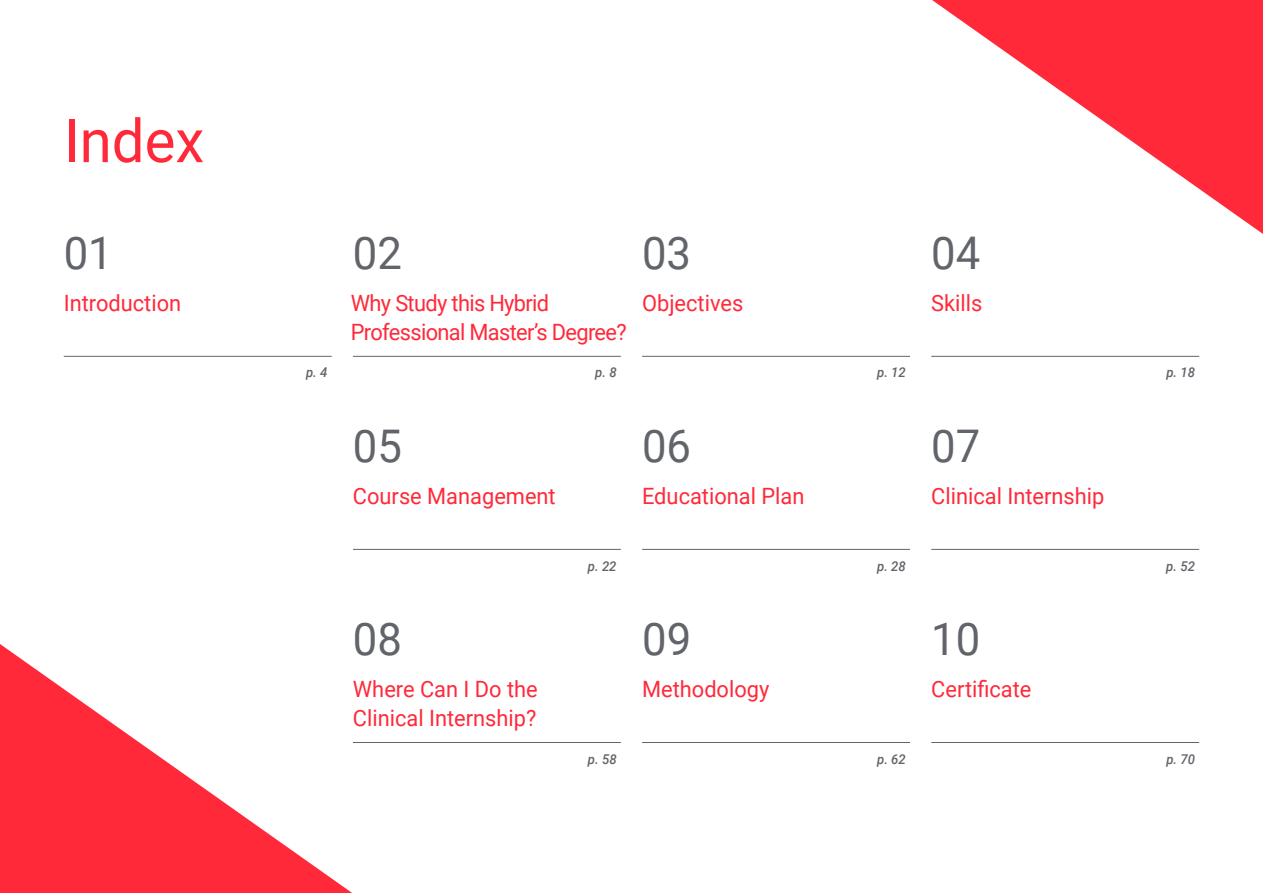
<style>
.page{position:relative;width:1263px;height:893px;background:#fff}
.page>*{position:absolute;margin:0;border:0;box-sizing:border-box;transform-origin:0 0}
.t1{font:60px "Roboto";color:#ff293a}
.t2{font:45px "Roboto";color:#61646a}
.t3{font:22.5px "Roboto";color:#ff293a}
.t4{font:22.5px/28.5px "Roboto";letter-spacing:-.03em;color:#ff293a}
.t5{font:italic 500 13.5px "Roboto";color:#61646a}
</style>
<div class="page">
<svg style="left:0;top:644px;width:352px;height:249px"></svg>
<svg style="left:932px;top:0;width:331px;height:234px"></svg>
<hr style="left:353px;top:356px;width:268px;height:1px;background:#61646a">
<hr style="left:642px;top:356px;width:268px;height:1px;background:#61646a">
<hr style="left:931px;top:356px;width:268px;height:1px;background:#61646a">
<hr style="left:642px;top:549px;width:268px;height:1px;background:#61646a">
<hr style="left:353px;top:549px;width:268px;height:1px;background:#61646a">
<hr style="left:931px;top:549px;width:268px;height:1px;background:#61646a">
<hr style="left:353px;top:742px;width:268px;height:1px;background:#61646a">
<hr style="left:642px;top:742px;width:268px;height:1px;background:#61646a">
<hr style="left:931px;top:742px;width:268px;height:1px;background:#61646a">
<hr style="left:64px;top:356px;width:268px;height:1px;background:#61646a">
<h1 class="t1" style="left:64px;top:99px;width:142px">Index</h1>
<h2 class="t2" style="left:64px;top:221px;width:51px">01</h2>
<p class="t3" style="left:64px;top:287px;width:119px">Introduction</p>
<p class="t5" style="left:306px;top:363px;width:23px">p. 4</p>
<h2 class="t2" style="left:353px;top:221px;width:51px">02</h2>
<h2 class="t2" style="left:642px;top:221px;width:51px">03</h2>
<h2 class="t2" style="left:931px;top:221px;width:51px">04</h2>
<p class="t4" style="left:351px;top:288px;width:277px">Why Study this Hybrid<br>Professional Master’s Degree?</p>
<p class="t3" style="left:642px;top:287px;width:103px">Objectives</p>
<p class="t3" style="left:931px;top:287px;width:53px">Skills</p>
<p class="t5" style="left:595px;top:363px;width:23px">p. 8</p>
<p class="t5" style="left:877px;top:363px;width:30px">p. 12</p>
<p class="t5" style="left:1166px;top:363px;width:30px">p. 18</p>
<h2 class="t2" style="left:353px;top:414px;width:51px">05</h2>
<h2 class="t2" style="left:642px;top:414px;width:51px">06</h2>
<h2 class="t2" style="left:931px;top:414px;width:51px">07</h2>
<p class="t3" style="left:353px;top:480px;width:204px">Course Management</p>
<p class="t3" style="left:642px;top:480px;width:164px">Educational Plan</p>
<p class="t3" style="left:931px;top:480px;width:175px">Clinical Internship</p>
<p class="t5" style="left:588px;top:556px;width:30px">p. 22</p>
<p class="t5" style="left:877px;top:556px;width:30px">p. 28</p>
<p class="t5" style="left:1166px;top:556px;width:30px">p. 52</p>
<h2 class="t2" style="left:353px;top:607px;width:51px">08</h2>
<h2 class="t2" style="left:642px;top:607px;width:51px">09</h2>
<h2 class="t2" style="left:931px;top:607px;width:51px">10</h2>
<p class="t3" style="left:353px;top:673px;width:186px">Where Can I Do the</p>
<p class="t3" style="left:642px;top:673px;width:129px">Methodology</p>
<p class="t3" style="left:353px;top:702px;width:185px">Clinical Internship?</p>
<p class="t3" style="left:931px;top:673px;width:102px">Certificate</p>
<p class="t5" style="left:588px;top:749px;width:30px">p. 58</p>
<p class="t5" style="left:877px;top:749px;width:30px">p. 62</p>
<p class="t5" style="left:1166px;top:749px;width:30px">p. 70</p>
</div>
